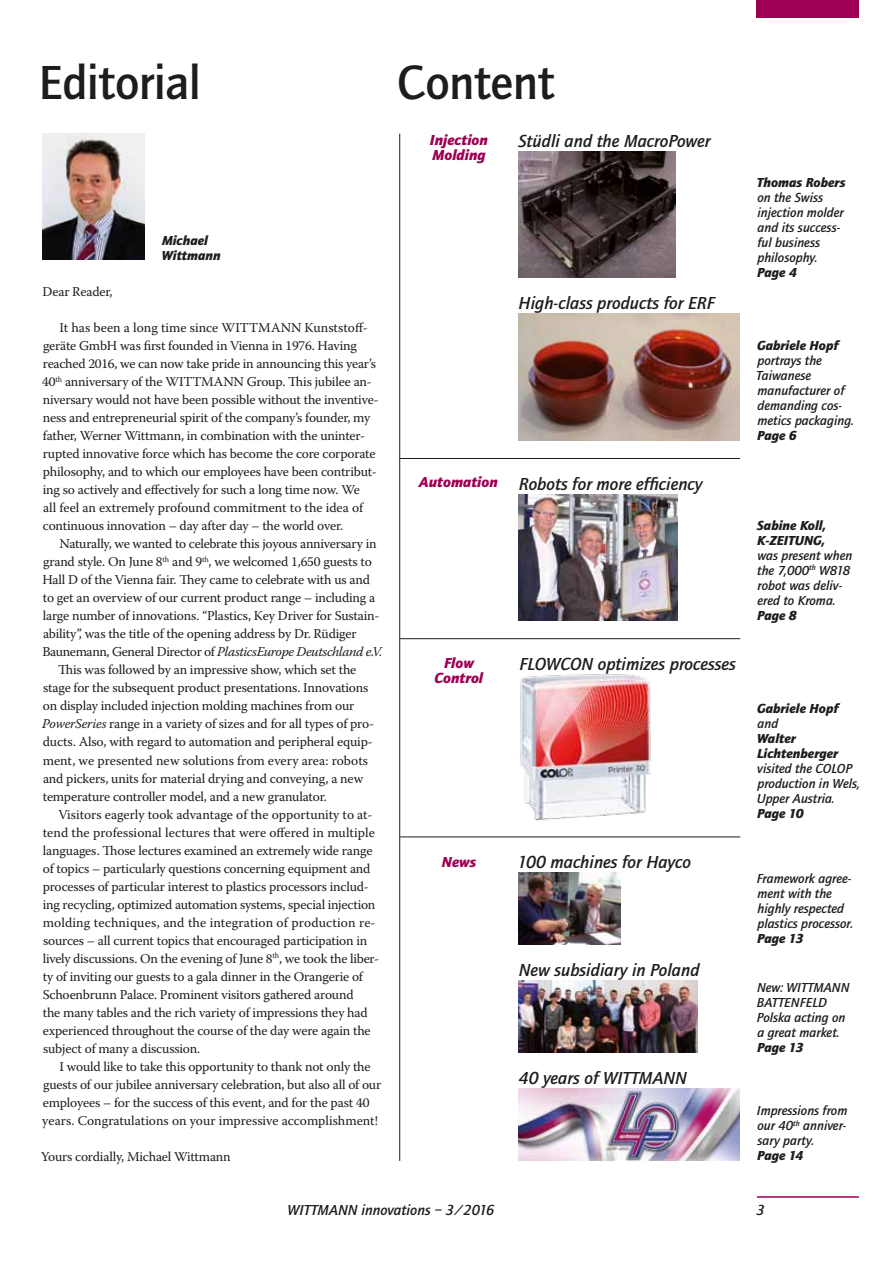
<style>
.page{position:relative;width:893px;height:1263px;background:#fff}
.page>*{position:absolute;margin:0;border:0;box-sizing:border-box;transform-origin:0 0}
.t1{font:500 49.5px "Quay Sans";letter-spacing:-.01em;color:#1d1d1b}
.t2{font:italic 500 18px "Quay Sans";color:#1d1d1b}
.t3{font:italic 900 15px/15px "Quay Sans";color:#9e0054}
.t4{font:italic 500 15px "Quay Sans";color:#1d1d1b}
.t5{font:13.5px/18px "Warnock Pro";letter-spacing:-.015em;color:#1d1d1b}
.t6{font:italic 500 13.5px/15px "Quay Sans";color:#1d1d1b}
.t7{font:italic 900 13.5px/15px "Quay Sans";color:#1d1d1b}
.t8{font:italic 13.5px "Warnock Pro";letter-spacing:-.03em;color:#1d1d1b}
.t9{font:13.5px "Warnock Pro";letter-spacing:.005em;color:#1d1d1b}
.t10{font:13.5px "Warnock Pro";letter-spacing:.01em;color:#1d1d1b}
.s1{font-style:normal}
.s2{font-style:italic}
</style>
<div class="page">
<div style="left:757px;top:0;width:102px;height:18px;background:#9e0054"></div>
<hr style="left:757px;top:1196px;width:102px;height:2px;background:#9e0054">
<img style="left:43px;top:134px;width:102px;height:126px">
<hr style="left:399px;top:134px;width:1px;height:1027px;background:#1d1d1b">
<img style="left:519px;top:152px;width:156px;height:126px">
<img style="left:519px;top:494px;width:159px;height:126px">
<hr style="left:400px;top:638px;width:340px;height:1px;background:#1d1d1b">
<img style="left:520px;top:674px;width:131px;height:147px">
<hr style="left:400px;top:836px;width:340px;height:1px;background:#1d1d1b">
<img style="left:519px;top:872px;width:102px;height:73px">
<hr style="left:400px;top:458px;width:340px;height:1px;background:#1d1d1b">
<img style="left:519px;top:314px;width:221px;height:126px">
<img style="left:519px;top:981px;width:178px;height:72px">
<img style="left:519px;top:1089px;width:221px;height:72px">
<h1 class="t1" style="left:39px;top:55px;width:164px">Editorial</h1>
<h1 class="t1" style="left:397px;top:55px;width:159px">Content</h1>
<p class="t3" style="left:430px;top:132px;width:60px">Injection<br>Molding</p>
<h2 class="t2" style="left:519px;top:131px;width:193px">Stüdli and the MacroPower</h2>
<p class="t7" style="left:161px;top:232px;width:61px">Michael<br>Wittmann</p>
<p class="t5" style="left:43px;top:282px;width:72px">Dear Reader,</p>
<p class="t5" style="left:42px;top:318px;width:338px;text-indent:17px">It has been a long time since WITTMANN Kunststoff&shy;geräte GmbH was first founded in Vienna in 1976. Having reached 2016, we can now take pride in announcing this year’s 40<sup>th</sup> anniversary of the WITTMANN Group. This jubilee an&shy;niversary would not have been possible without the inventive&shy;ness and entrepreneurial spirit of the company’s founder, my father, Werner Wittmann, in combination with the uninter&shy;rupted innovative force which has become the core corporate philosophy, and to which our employees have been contribut&shy;ing so actively and effectively for such a long time now. We<br>all feel an extremely profound commitment to the idea of continuous innovation – day after day – the world over.</p>
<p class="t5" style="left:59px;top:535px;width:319px">Naturally, we wanted to celebrate this joyous anniversary in</p>
<p class="t5" style="left:43px;top:553px;width:330px">grand style. On June 8<sup>th</sup> and 9<sup>th</sup>, we welcomed 1,650 guests to</p>
<p class="t5" style="left:42px;top:571px;width:329px">Hall D of the Vienna fair. They came to celebrate with us and</p>
<p class="t5" style="left:43px;top:589px;width:334px">to get an overview of our current product range – including a</p>
<p class="t5" style="left:43px;top:607px;width:338px">large number of innovations. “Plastics, Key Driver for Sustain-</p>
<p class="t5" style="left:43px;top:625px;width:315px">ability”, was the title of the opening address by Dr. Rüdiger</p>
<p class="t8" style="left:42px;top:644px;width:342px"><span class="s1">Baunemann, General Director of</span> PlasticsEurope Deutschland e.V.</p>
<p class="t5" style="left:58px;top:661px;width:300px">This was followed by an impressive show, which set the</p>
<p class="t5" style="left:43px;top:679px;width:327px">stage for the subsequent product presentations. Innovations</p>
<p class="t5" style="left:43px;top:697px;width:313px">on display included injection molding machines from our</p>
<p class="t5" style="left:42px;top:715px;width:333px"><span class="s2">PowerSeries</span> range in a variety of sizes and for all types of pro-</p>
<p class="t5" style="left:43px;top:733px;width:331px">ducts. Also, with regard to automation and peripheral equip-</p>
<p class="t5" style="left:43px;top:751px;width:327px">ment, we presented new solutions from every area: robots</p>
<p class="t5" style="left:43px;top:769px;width:322px">and pickers, units for material drying and conveying, a new</p>
<p class="t5" style="left:43px;top:787px;width:285px">temperature controller model, and a new granulator.</p>
<p class="t5" style="left:58px;top:805px;width:315px">Visitors eagerly took advantage of the opportunity to at-</p>
<p class="t9" style="left:43px;top:824px;width:334px">tend the professional lectures that were offered in multiple</p>
<p class="t5" style="left:43px;top:841px;width:331px">languages. Those lectures examined an extremely wide range</p>
<p class="t5" style="left:43px;top:859px;width:329px">of topics – particularly questions concerning equipment and</p>
<p class="t5" style="left:43px;top:877px;width:328px">processes of particular interest to plastics processors includ-</p>
<p class="t5" style="left:43px;top:895px;width:334px">ing recycling, optimized automation systems, special injection</p>
<p class="t10" style="left:43px;top:914px;width:334px">molding techniques, and the integration of production re-</p>
<p class="t5" style="left:43px;top:931px;width:326px">sources – all current topics that encouraged participation in</p>
<p class="t5" style="left:43px;top:949px;width:338px">lively discussions. On the evening of June 8<sup>th</sup>, we took the liber-</p>
<p class="t5" style="left:43px;top:967px;width:322px">ty of inviting our guests to a gala dinner in the Orangerie of</p>
<p class="t5" style="left:43px;top:985px;width:312px">Schoenbrunn Palace. Prominent visitors gathered around</p>
<p class="t5" style="left:43px;top:1003px;width:326px">the many tables and the rich variety of impressions they had</p>
<p class="t5" style="left:43px;top:1021px;width:329px">experienced throughout the course of the day were again the</p>
<p class="t5" style="left:43px;top:1039px;width:159px">subject of many a discussion.</p>
<p class="t5" style="left:60px;top:1057px;width:313px">I would like to take this opportunity to thank not only the</p>
<p class="t5" style="left:43px;top:1075px;width:340px">guests of our jubilee anniversary celebration, but also all of our</p>
<p class="t5" style="left:43px;top:1093px;width:328px">employees – for the success of this event, and for the past 40</p>
<p class="t5" style="left:42px;top:1111px;width:337px">years. Congratulations on your impressive accomplishment!</p>
<p class="t5" style="left:41px;top:1147px;width:191px">Yours cordially, Michael Wittmann</p>
<h2 class="t2" style="left:519px;top:293px;width:198px">High-class products for ERF</h2>
<p class="t3" style="left:419px;top:475px;width:81px">Automation</p>
<h2 class="t2" style="left:519px;top:473px;width:185px">Robots for more efficiency</h2>
<p class="t3" style="left:435px;top:655px;width:50px;text-align:center">Flow<br>Control</p>
<h2 class="t2" style="left:520px;top:654px;width:218px">FLOWCON optimizes processes</h2>
<p class="t3" style="left:442px;top:854px;width:36px">News</p>
<h2 class="t2" style="left:517px;top:852px;width:175px">100 machines for Hayco</h2>
<h2 class="t2" style="left:519px;top:960px;width:182px">New subsidiary in Poland</h2>
<h2 class="t2" style="left:519px;top:1068px;width:170px">40 years of WITTMANN</h2>
<p class="t7" style="left:757px;top:175px;width:90px">Thomas Robers</p>
<p class="t6" style="left:757px;top:191px;width:88px">on the Swiss injection molder and its success&shy;ful business philosophy.</p>
<p class="t7" style="left:757px;top:265px;width:41px">Page 4</p>
<p class="t7" style="left:757px;top:338px;width:83px">Gabriele Hopf</p>
<p class="t6" style="left:756px;top:353px;width:99px">portrays the<br>Taiwanese manufacturer of demanding cos&shy;metics packaging.</p>
<p class="t7" style="left:757px;top:428px;width:41px">Page 6</p>
<p class="t7" style="left:757px;top:518px;width:70px">Sabine Koll,<br>K-ZEITUNG,</p>
<p class="t6" style="left:757px;top:548px;width:97px">was present when the 7,000<sup>th</sup> W818 robot was deliv&shy;ered to Kroma.</p>
<p class="t7" style="left:757px;top:608px;width:41px">Page 8</p>
<p class="t7" style="left:757px;top:701px;width:83px">Gabriele Hopf</p>
<p class="t6" style="left:757px;top:716px;width:22px">and</p>
<p class="t7" style="left:757px;top:731px;width:83px">Walter<br>Lichtenberger</p>
<p class="t6" style="left:757px;top:761px;width:105px">visited the COLOP production in Wels,<br>Upper Austria.</p>
<p class="t7" style="left:757px;top:806px;width:48px">Page 10</p>
<p class="t6" style="left:757px;top:871px;width:98px">Framework agree&shy;ment with the highly respected plastics processor.</p>
<p class="t7" style="left:757px;top:931px;width:48px">Page 13</p>
<p class="t6" style="left:757px;top:981px;width:94px">New: WITTMANN<br>BATTENFELD<br>Polska acting on a great market.</p>
<p class="t7" style="left:757px;top:1040px;width:48px">Page 13</p>
<p class="t6" style="left:757px;top:1103px;width:92px;text-align:justify">Impressions from our 40<sup>th</sup> anniver&shy;sary party.</p>
<p class="t7" style="left:757px;top:1148px;width:48px">Page 14</p>
<p class="t4" style="left:288px;top:1201px;width:208px">WITTMANN innovations – 3/2016</p>
<p class="t4" style="left:756px;top:1201px;width:10px">3</p>
</div>
